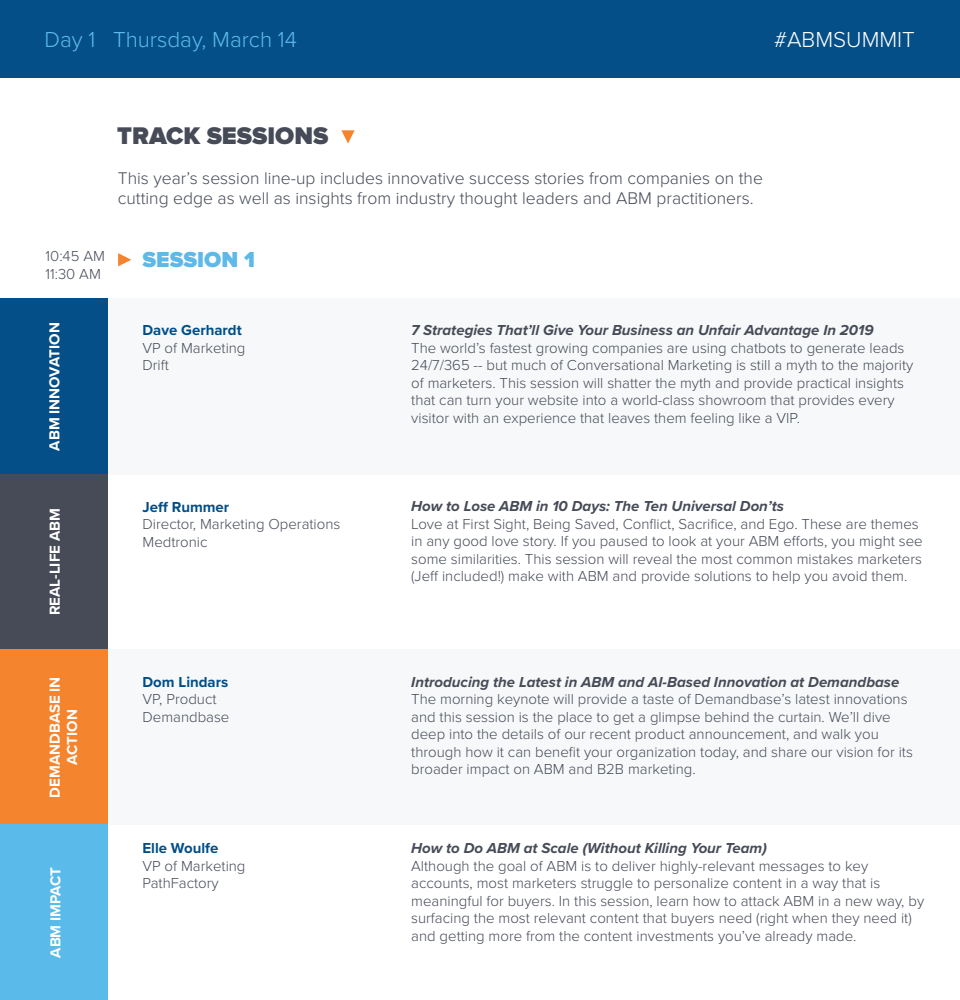
<style>
.page{position:relative;width:960px;height:1000px;background:#fff}
.page>*{position:absolute;margin:0;border:0;box-sizing:border-box;transform-origin:0 0}
.t1{font:900 25px "Proxima Nova";color:#464b57}
.t2{font:300 22.5px "Proxima Nova";color:#5dbae9}
.t3{font:300 22.5px "Proxima Nova";color:#fff}
.t4{font:900 22.5px "Proxima Nova";color:#5eb9e8}
.t5{font:300 17.5px/20px "Proxima Nova";color:#464b57}
.t6{font:300 15px/17.5px "Proxima Nova";color:#464b57}
.t7{font:italic 700 15px "Proxima Nova";color:#464b57}
.t8{font:700 15px/17.5px "Proxima Nova";color:#fff;text-align:center}
.t9{font:700 15px "Proxima Nova";color:#004e88}
</style>
<div class="page">
<div style="left:100px;top:298px;width:860px;height:176px;background:#f7f8f9"></div>
<div style="left:100px;top:650px;width:860px;height:175px;background:#f7f8f9"></div>
<div style="left:0;top:0;width:960px;height:77px;background:#054f88"></div>
<svg style="left:341px;top:130px;width:14px;height:14px"></svg>
<svg style="left:118px;top:253px;width:13px;height:13px"></svg>
<div style="left:0;top:298px;width:108px;height:176px;background:#054f88"></div>
<div style="left:0;top:474px;width:108px;height:176px;background:#474b57"></div>
<div style="left:0;top:650px;width:108px;height:175px;background:#f5842f"></div>
<div style="left:0;top:825px;width:108px;height:175px;background:#5abae9"></div>
<h2 class="t2" style="left:45px;top:26px;width:254px">Day 1 Thursday, March 14</h2>
<h2 class="t3" style="left:774px;top:26px;width:142px">#ABMSUMMIT</h2>
<h1 class="t1" style="left:117px;top:121px;width:213px">TRACK SESSIONS</h1>
<p class="t5" style="left:118px;top:168px;width:647px">This year’s session line-up includes innovative success stories from companies on the cutting edge as well as insights from industry thought leaders and ABM practitioners.</p>
<p class="t6" style="left:46px;top:248px;width:61px">10:45 AM<br>11:30 AM</p>
<h2 class="t4" style="left:142px;top:247px;width:114px">SESSION 1</h2>
<p class="t8" style="left:45px;top:451px;width:130px;rotate:-90deg">ABM INNOVATION</p>
<p class="t8" style="left:46px;top:615px;width:109px;rotate:-90deg">REAL-LIFE ABM</p>
<p class="t8" style="left:46px;top:798px;width:123px;rotate:-90deg">DEMANDBASE IN<br>ACTION</p>
<p class="t8" style="left:47px;top:958px;width:92px;rotate:-90deg">ABM IMPACT</p>
<p class="t9" style="left:142px;top:319px;width:101px">Dave Gerhardt</p>
<p class="t6" style="left:142px;top:339px;width:105px">VP of Marketing<br>Drift</p>
<p class="t9" style="left:142px;top:496px;width:88px">Jeff Rummer</p>
<p class="t6" style="left:142px;top:516px;width:199px">Director, Marketing Operations<br>Medtronic</p>
<p class="t9" style="left:142px;top:671px;width:87px">Dom Lindars</p>
<p class="t6" style="left:142px;top:691px;width:88px">VP, Product<br>Demandbase</p>
<p class="t9" style="left:142px;top:837px;width:77px">Elle Woulfe</p>
<p class="t6" style="left:142px;top:857px;width:105px">VP of Marketing<br>PathFactory</p>
<p class="t7" style="left:411px;top:319px;width:464px">7 Strategies That’ll Give Your Business an Unfair Advantage In 2019</p>
<p class="t6" style="left:411px;top:339px;width:504px">The world’s fastest growing companies are using chatbots to generate leads 24/7/365 -- but much of Conversational Marketing is still a myth to the majority of marketers. This session will shatter the myth and provide practical insights that can turn your website into a world-class showroom that provides every visitor with an experience that leaves them feeling like a VIP.</p>
<p class="t7" style="left:411px;top:495px;width:374px">How to Lose ABM in 10 Days: The Ten Universal Don’ts</p>
<p class="t6" style="left:411px;top:515px;width:513px">Love at First Sight, Being Saved, Conflict, Sacrifice, and Ego. These are themes in any good love story. If you paused to look at your ABM efforts, you might see some similarities. This session will reveal the most common mistakes marketers (Jeff included!) make with ABM and provide solutions to help you avoid them.</p>
<p class="t7" style="left:411px;top:671px;width:490px">Introducing the Latest in ABM and AI-Based Innovation at Demandbase</p>
<p class="t6" style="left:411px;top:691px;width:503px">The morning keynote will provide a taste of Demandbase’s latest innovations and this session is the place to get a glimpse behind the curtain. We’ll dive deep into the details of our recent product announcement, and walk you through how it can benefit your organization today, and share our vision for its broader impact on ABM and B2B marketing.</p>
<p class="t7" style="left:411px;top:837px;width:357px">How to Do ABM at Scale (Without Killing Your Team)</p>
<p class="t6" style="left:411px;top:857px;width:515px">Although the goal of ABM is to deliver highly-relevant messages to key accounts, most marketers struggle to personalize content in a way that is meaningful for buyers. In this session, learn how to attack ABM in a new way, by surfacing the most relevant content that buyers need (right when they need it) and getting more from the content investments you’ve already made.</p>
</div>
